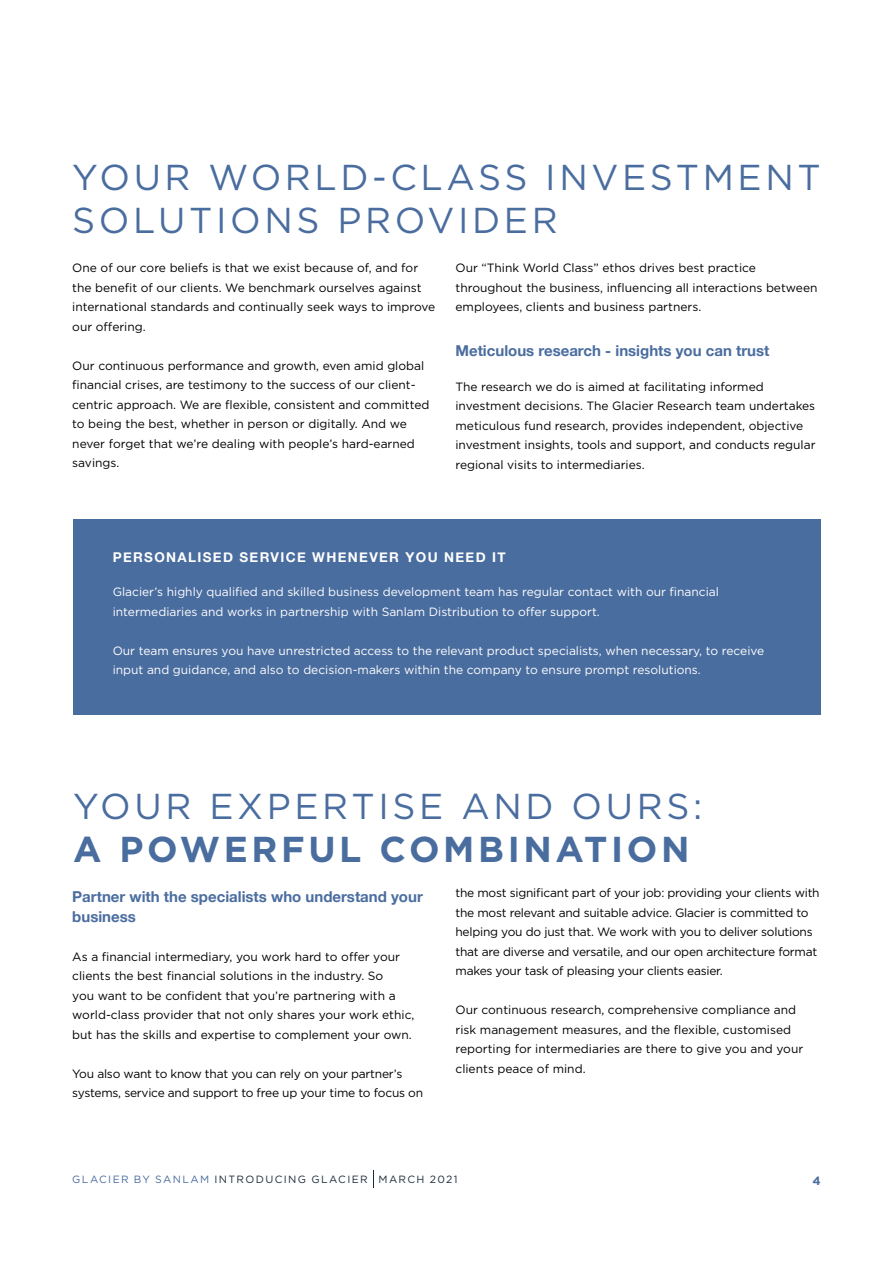
<style>
.page{position:relative;width:893px;height:1263px;background:#fff}
.page>*{position:absolute;margin:0;border:0;box-sizing:border-box;transform-origin:0 0}
.t1{font:36px/43.2px "Gotham";letter-spacing:.1em;color:#4a6d9f}
.t2{font:700 36px "Gotham";letter-spacing:.1em;color:#4a6d9f}
.t3{font:700 15px/19.5px "Helvetica Neue";color:#4a6d9f}
.t4{font:700 13.5px "Helvetica Neue";letter-spacing:.1em;color:#fff}
.t5{font:12px/19.5px "Gotham";color:#000}
.t6{font:12px/19.5px "Gotham";letter-spacing:-.02em;color:#000}
.t7{font:12px/19.5px "Gotham";color:#fff}
.t8{font:700 12px "Gotham";color:#4a6d9f}
.t9{font:10.5px "Gotham";letter-spacing:.125em;color:#1c2b39}
.s1{color:#4a6d9f}
</style>
<div class="page">
<svg style="left:373px;top:1170px;width:1px;height:17px"></svg>
<div style="left:73px;top:519px;width:748px;height:195px;background:#4a6d9f"></div>
<h1 class="t1" style="left:72px;top:155px;width:750px">YOUR WORLD-CLASS INVESTMENT<br>SOLUTIONS PROVIDER</h1>
<p class="t5" style="left:72px;top:258px;width:365px">One of our core beliefs is that we exist because of, and for the benefit of our clients. We benchmark ourselves against international standards and continually seek ways to improve our offering.</p>
<p class="t5" style="left:72px;top:355px;width:359px">Our continuous performance and growth, even amid global financial crises, are testimony to the success of our client&shy;centric approach. We are flexible, consistent and committed to being the best, whether in person or digitally. And we never forget that we’re dealing with people’s hard-earned savings.</p>
<p class="t5" style="left:455px;top:258px;width:364px">Our “Think World Class” ethos drives best practice throughout the business, influencing all interactions between employees, clients and business partners.</p>
<p class="t3" style="left:455px;top:341px;width:315px">Meticulous research - insights you can trust</p>
<p class="t5" style="left:455px;top:376px;width:362px">The research we do is aimed at facilitating informed investment decisions. The Glacier Research team undertakes meticulous fund research, provides independent, objective investment insights, tools and support, and conducts regular regional visits to intermediaries.</p>
<p class="t4" style="left:113px;top:546px;width:395px">PERSONALISED SERVICE WHENEVER YOU NEED IT</p>
<p class="t7" style="left:113px;top:582px;width:608px">Glacier’s highly qualified and skilled business development team has regular contact with our financial intermediaries and works in partnership with Sanlam Distribution to offer support.</p>
<p class="t7" style="left:113px;top:641px;width:653px">Our team ensures you have unrestricted access to the relevant product specialists, when necessary, to receive input and guidance, and also to decision-makers within the company to ensure prompt resolutions.</p>
<h1 class="t1" style="left:73px;top:784px;width:631px">YOUR EXPERTISE AND OURS:</h1>
<h1 class="t2" style="left:73px;top:825px;width:618px">A POWERFUL COMBINATION</h1>
<p class="t3" style="left:72px;top:888px;width:352px">Partner with the specialists who understand your business</p>
<p class="t5" style="left:72px;top:946px;width:344px">As a financial intermediary, you work hard to offer your clients the best financial solutions in the industry. So<br>you want to be confident that you’re partnering with a world-class provider that not only shares your work ethic, but has the skills and expertise to complement your own.</p>
<p class="t6" style="left:72px;top:1063px;width:352px">You also want to know that you can rely on your partner’s systems, service and support to free up your time to focus on</p>
<p class="t6" style="left:455px;top:883px;width:366px">the most significant part of your job: providing your clients with the most relevant and suitable advice. Glacier is committed to helping you do just that. We work with you to deliver solutions that are diverse and versatile, and our open architecture format makes your task of pleasing your clients easier.</p>
<p class="t5" style="left:455px;top:1000px;width:349px">Our continuous research, comprehensive compliance and risk management measures, and the flexible, customised reporting for intermediaries are there to give you and your clients peace of mind.</p>
<p class="t9" style="left:72px;top:1172px;width:387px"><span class="s1">GLACIER BY SANLAM</span> INTRODUCING GLACIER MARCH 2021</p>
<p class="t8" style="left:812px;top:1172px;width:10px">4</p>
</div>
